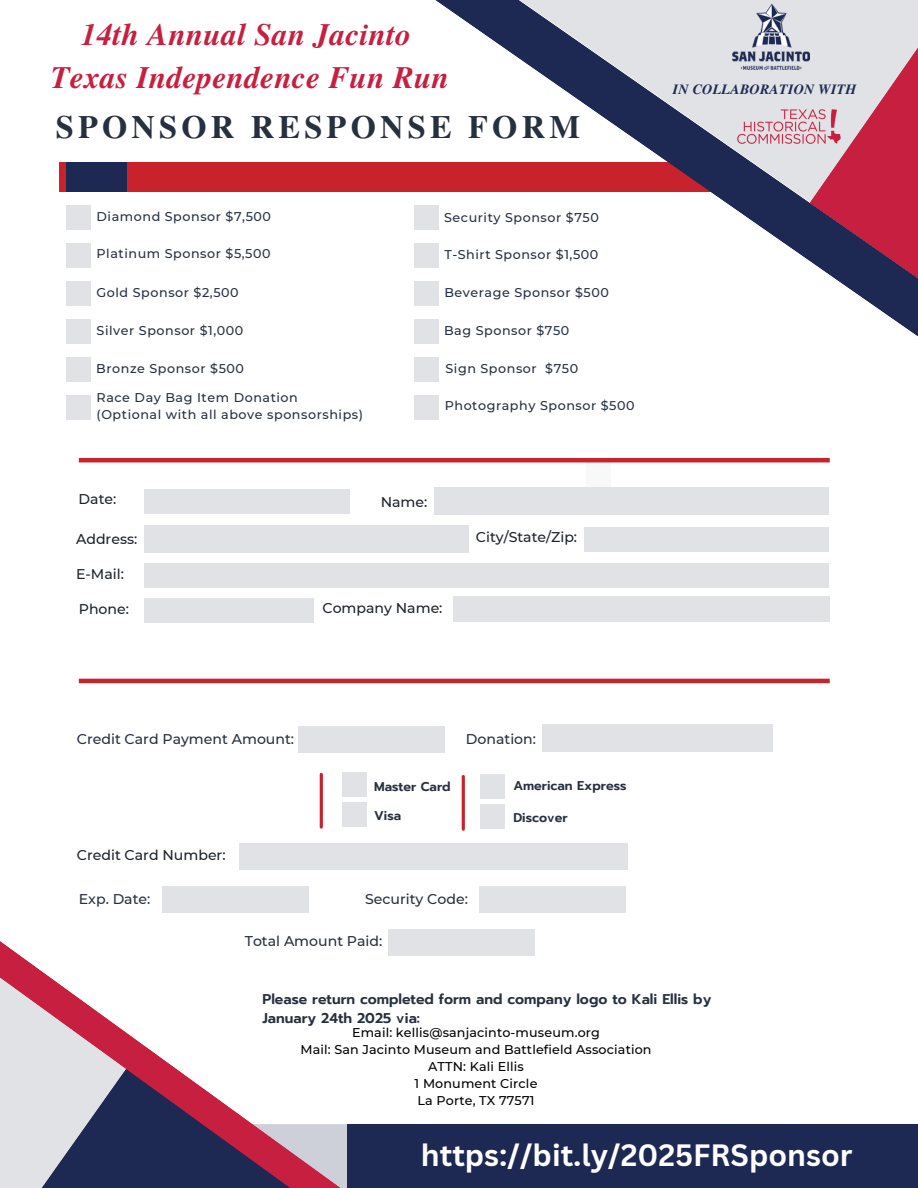
<style>
.page{position:relative;width:918px;height:1188px;background:#fff}
.page>*{position:absolute;margin:0;border:0;box-sizing:border-box;transform-origin:0 0}
.t1{font:700 32.4px "Te X Gyre Termes";letter-spacing:.13em;color:#27303f}
.t2{font:italic 700 31.2px/42.8px "Te X Gyre Termes";letter-spacing:.01em;color:#c71f3f;text-align:center}
.t3{font:700 30px "Canva Sans";color:#fff}
.t4{font:500 14.1px "Montserrat";color:#1e232b}
.t5{font:500 14.1px "Montserrat";color:#27303f}
.t6{font:600 14.1px/19px "Prompt";color:#27303f}
.t7{font:italic 700 14.1px "Te X Gyre Termes";letter-spacing:.015em;color:#1d2953}
.t8{font:500 12.75px "Montserrat";letter-spacing:.045em;color:#27303f}
.t9{font:500 12.75px "Montserrat";letter-spacing:.01em;color:#000}
.t10{font:600 12.75px "Prompt";color:#27303f}
</style>
<div class="page">
<div style="left:584px;top:527px;width:245px;height:24px;background:#e1e2e6"></div>
<div style="left:144px;top:526px;width:324px;height:27px;background:#e1e2e6"></div>
<div style="left:434px;top:488px;width:395px;height:27px;background:#e1e2e6"></div>
<div style="left:144px;top:564px;width:685px;height:24px;background:#e1e2e6"></div>
<div style="left:586px;top:462px;width:24px;height:25px;background:#f8f8f9"></div>
<div style="left:414px;top:357px;width:25px;height:24px;background:#e1e2e6"></div>
<div style="left:414px;top:395px;width:25px;height:24px;background:#e1e2e6"></div>
<div style="left:66px;top:205px;width:25px;height:25px;background:#e1e2e6"></div>
<div style="left:66px;top:243px;width:25px;height:25px;background:#e1e2e6"></div>
<div style="left:66px;top:281px;width:25px;height:25px;background:#e1e2e6"></div>
<div style="left:66px;top:319px;width:25px;height:24px;background:#e1e2e6"></div>
<div style="left:66px;top:358px;width:25px;height:24px;background:#e1e2e6"></div>
<div style="left:59px;top:162px;width:673px;height:30px;background:#c8222c"></div>
<svg style="left:414px;top:0;width:504px;height:344px"></svg>
<div style="left:347px;top:1124px;width:571px;height:64px;background:#1d2953"></div>
<div style="left:145px;top:490px;width:205px;height:24px;background:#e1e2e6"></div>
<svg style="left:0;top:941px;width:347px;height:247px"></svg>
<div style="left:299px;top:726px;width:146px;height:27px;background:#e1e2e6"></div>
<div style="left:66px;top:162px;width:61px;height:30px;background:#1d2953"></div>
<div style="left:144px;top:598px;width:169px;height:24px;background:#e1e2e6"></div>
<hr style="left:320px;top:774px;width:3px;height:53px;background:#c8222c">
<div style="left:342px;top:773px;width:25px;height:24px;background:#e1e2e6"></div>
<div style="left:342px;top:803px;width:25px;height:24px;background:#e1e2e6"></div>
<div style="left:480px;top:775px;width:25px;height:24px;background:#e1e2e6"></div>
<div style="left:480px;top:805px;width:25px;height:24px;background:#e1e2e6"></div>
<hr style="left:462px;top:776px;width:3px;height:53px;background:#c8222c">
<div style="left:542px;top:724px;width:230px;height:28px;background:#e1e2e6"></div>
<div style="left:239px;top:843px;width:389px;height:27px;background:#e1e2e6"></div>
<div style="left:163px;top:886px;width:146px;height:27px;background:#e1e2e6"></div>
<div style="left:480px;top:886px;width:146px;height:27px;background:#e1e2e6"></div>
<div style="left:453px;top:597px;width:377px;height:25px;background:#e1e2e6"></div>
<hr style="left:79px;top:679px;width:751px;height:4px;background:#c8222c">
<img style="left:736px;top:107px;width:107px;height:39px">
<img style="left:732px;top:3px;width:78px;height:66px">
<div style="left:66px;top:396px;width:25px;height:24px;background:#e1e2e6"></div>
<hr style="left:79px;top:458px;width:751px;height:4px;background:#c8222c">
<div style="left:389px;top:929px;width:146px;height:27px;background:#e1e2e6"></div>
<h2 class="t2" style="left:51px;top:12px;width:400px">14th Annual San Jacinto<br>Texas Independence Fun Run</h2>
<h1 class="t1" style="left:56px;top:102px;width:526px">SPONSOR RESPONSE FORM</h1>
<p class="t8" style="left:97px;top:208px;width:176px">Diamond Sponsor $7,500</p>
<p class="t8" style="left:97px;top:246px;width:176px">Platinum Sponsor $5,500</p>
<p class="t8" style="left:97px;top:284px;width:144px">Gold Sponsor $2,500</p>
<p class="t8" style="left:97px;top:322px;width:148px">Silver Sponsor $1,000</p>
<p class="t8" style="left:96px;top:361px;width:149px">Bronze Sponsor $500</p>
<p class="t8" style="left:97px;top:390px;width:203px">Race Day Bag Item Donation</p>
<p class="t8" style="left:97px;top:407px;width:268px">(Optional with all above sponsorships)</p>
<h4 class="t8" style="left:444px;top:209px;width:156px">Security Sponsor $750</h4>
<h4 class="t8" style="left:444px;top:247px;width:156px">T-Shirt Sponsor $1,500</h4>
<h4 class="t8" style="left:444px;top:284px;width:166px">Beverage Sponsor $500</h4>
<h4 class="t8" style="left:444px;top:322px;width:127px">Bag Sponsor $750</h4>
<h4 class="t8" style="left:445px;top:361px;width:134px">Sign Sponsor $750</h4>
<h4 class="t8" style="left:445px;top:398px;width:191px">Photography Sponsor $500</h4>
<p class="t4" style="left:79px;top:491px;width:39px">Date:</p>
<p class="t4" style="left:76px;top:530px;width:63px">Address:</p>
<p class="t4" style="left:76px;top:565px;width:49px">E-Mail:</p>
<h4 class="t4" style="left:381px;top:494px;width:48px">Name:</h4>
<h4 class="t4" style="left:476px;top:528px;width:103px">City/State/Zip:</h4>
<h4 class="t4" style="left:79px;top:601px;width:52px">Phone:</h4>
<p class="t4" style="left:322px;top:599px;width:122px">Company Name:</p>
<p class="t7" style="left:673px;top:79px;width:185px">IN COLLABORATION WITH</p>
<h4 class="t5" style="left:77px;top:730px;width:219px">Credit Card Payment Amount:</h4>
<p class="t10" style="left:374px;top:777px;width:78px">Master Card</p>
<h3 class="t10" style="left:374px;top:806px;width:29px">Visa</h3>
<p class="t5" style="left:466px;top:730px;width:72px">Donation:</p>
<p class="t10" style="left:513px;top:776px;width:115px">American Express</p>
<p class="t10" style="left:513px;top:808px;width:56px">Discover</p>
<h4 class="t4" style="left:77px;top:846px;width:150px">Credit Card Number:</h4>
<h4 class="t5" style="left:79px;top:890px;width:73px">Exp. Date:</h4>
<p class="t5" style="left:365px;top:890px;width:104px">Security Code:</p>
<p class="t5" style="left:245px;top:933px;width:139px">Total Amount Paid:</p>
<h4 class="t6" style="left:263px;top:990px;width:450px">Please return completed form and company logo to Kali Ellis by<br>January 24th 2025 via:</h4>
<h4 class="t9" style="left:352px;top:1025px;width:249px">Email: kellis@sanjacinto-museum.org</h4>
<p class="t9" style="left:300px;top:1042px;width:353px">Mail: San Jacinto Museum and Battlefield Association</p>
<p class="t9" style="left:428px;top:1059px;width:97px">ATTN: Kali Ellis</p>
<p class="t9" style="left:415px;top:1076px;width:124px">1 Monument Circle</p>
<p class="t9" style="left:418px;top:1093px;width:118px">La Porte, TX 77571</p>
<h2 class="t3" style="left:421px;top:1134px;width:433px">https://bit.ly/2025FRSponsor</h2>
</div>
